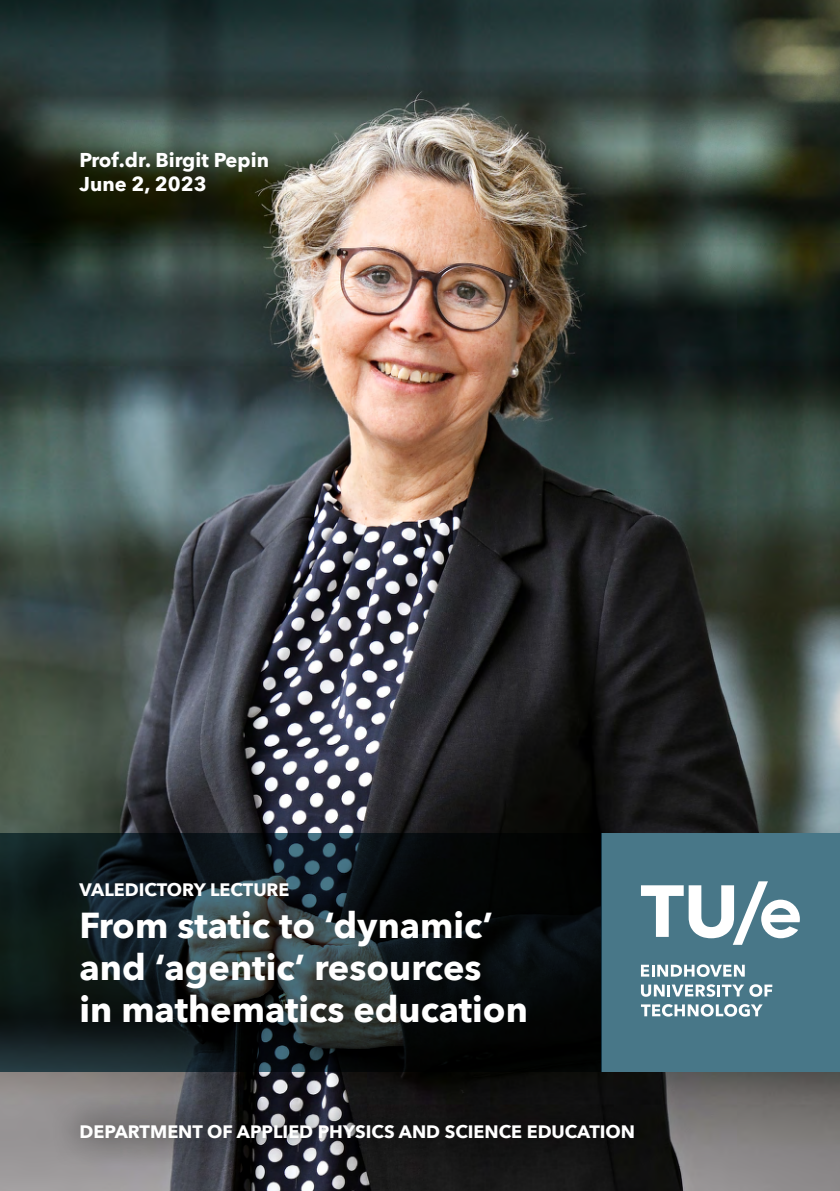
<style>
.page{position:relative;width:840px;height:1191px;background:#fff}
.page>*{position:absolute;margin:0;border:0;box-sizing:border-box;transform-origin:0 0}
.t1{font:700 36px/42px "Avenir Next";color:#fff}
.t2{font:700 20px/24px "Avenir Next";color:#fff}
.t3{font:700 18px "Avenir Next";color:#fff}
</style>
<div class="page">
<img style="left:0;top:0;width:839px;height:1191px">
<div style="left:601px;top:833px;width:238px;height:238px;background:#487788"></div>
<svg style="left:641px;top:964px;width:103px;height:13px"></svg>
<svg style="left:641px;top:1004px;width:121px;height:12px"></svg>
<svg style="left:641px;top:984px;width:102px;height:12px"></svg>
<svg style="left:749px;top:984px;width:22px;height:12px"></svg>
<svg style="left:641px;top:881px;width:158px;height:64px"></svg>
<svg style="left:0;top:833px;width:601px;height:238px;background:#121b1d"></svg>
<svg style="left:50px;top:1093px;width:613px;height:75px;background:#363638"></svg>
<p class="t2" style="left:79px;top:148px;width:191px">Prof.dr. Birgit Pepin<br>June 2, 2023</p>
<p class="t3" style="left:79px;top:874px;width:211px">VALEDICTORY LECTURE</p>
<p class="t1" style="left:79px;top:903px;width:449px">From static to ‘dynamic’ and ‘agentic’ resources<br>in mathematics education</p>
<p class="t3" style="left:79px;top:1115px;width:557px">DEPARTMENT OF APPLIED PHYSICS AND SCIENCE EDUCATION</p>
</div>
